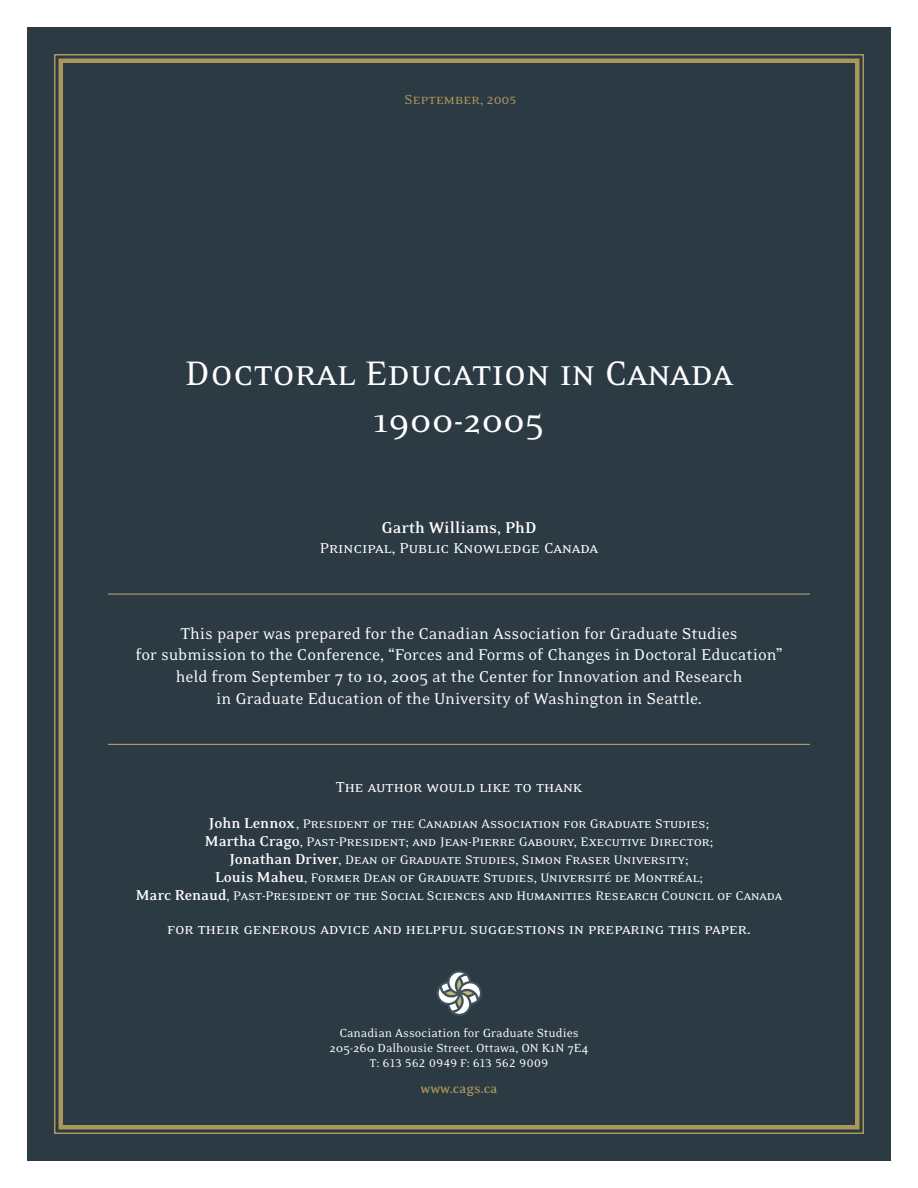
<style>
.page{position:relative;width:918px;height:1188px;background:#fff}
.page>*{position:absolute;margin:0;border:0;box-sizing:border-box;transform-origin:0 0}
.t1{font:39px "Eidetic Neo Smallcaps";color:#fff}
.t2{font:39px "Eidetic Neo";color:#fff}
.t3{font:18px/21.6px "Eidetic Neo";color:#fff;text-align:center}
.t4{font:700 18px "Eidetic Neo";color:#fff}
.t5{font:16.5px "Eidetic Neo Smallcaps";color:#fff}
.t6{font:15px "Eidetic Neo Smallcaps";color:#ac975a}
.t7{font:700 15px "Eidetic Neo";color:#ac975a}
.t8{font:14.25px/18px "Eidetic Neo Smallcaps";color:#fff;text-align:center}
.t9{font:13.5px/15px "Eidetic Neo";color:#fff;text-align:center}
.t10{font:12.75px "Eidetic Neo Omni";letter-spacing:-.005em;color:#fff}
.s1{font-family:"Eidetic Neo";font-weight:700;font-size:16.5px}
.s2{font-family:"Eidetic Neo"}
</style>
<div class="page">
<div style="left:27px;top:27px;width:864px;height:1134px;background:#2c3a44"></div>
<div style="left:58px;top:59px;width:802px;height:1071px;border:4px solid #ac975a"></div>
<hr style="left:108px;top:594px;width:702px;height:1px;background:#bdac7b">
<hr style="left:108px;top:744px;width:702px;height:1px;background:#bdac7b">
<svg style="left:437px;top:970px;width:45px;height:46px"></svg>
<p class="t6" style="left:405px;top:90px;width:113px">September, 2005</p>
<h1 class="t1" style="left:185px;top:349px;width:549px">Doctoral Education in Canada</h1>
<h1 class="t2" style="left:374px;top:396px;width:172px">1900-2005</h1>
<p class="t4" style="left:381px;top:516px;width:157px">Garth Williams, PhD</p>
<p class="t5" style="left:320px;top:538px;width:280px">Principal, Public Knowledge Canada</p>
<p class="t3" style="left:135px;top:622px;width:649px">This paper was prepared for the Canadian Association for Graduate Studies<br>for submission to the Conference, “Forces and Forms of Changes in Doctoral Education” held from September 7 to 10, 2005 at the Center for Innovation and Research<br>in Graduate Education of the University of Washington in Seattle.</p>
<p class="t5" style="left:336px;top:777px;width:248px">The author would like to thank</p>
<p class="t8" style="left:136px;top:814px;width:648px"><span class="s1">John Lennox</span>, President of the Canadian Association for Graduate Studies;<br><span class="s1">Martha Crago</span>, Past-President; and Jean-Pierre Gaboury, Executive Director;<br><span class="s1">Jonathan Driver</span>, Dean of Graduate Studies, Simon Fraser University;<br><span class="s1">Louis Maheu</span>, Former Dean of Graduate Studies, Université de Montréal;<br><span class="s1">Marc Renaud</span>, Past-President of the Social Sciences and Humanities Research Council of Canada</p>
<p class="t5" style="left:167px;top:919px;width:585px">for their generous advice and helpful suggestions in preparing this paper.</p>
<p class="t9" style="left:330px;top:1025px;width:260px">Canadian Association for Graduate Studies<br>205-260 Dalhousie Street. Ottawa, ON K1N 7E4</p>
<p class="t10" style="left:370px;top:1055px;width:180px"><span class="s2">T:</span> 613 562 0949 <span class="s2">F:</span> 613 562 9009</p>
<p class="t7" style="left:420px;top:1079px;width:79px">www.cags.ca</p>
</div>
